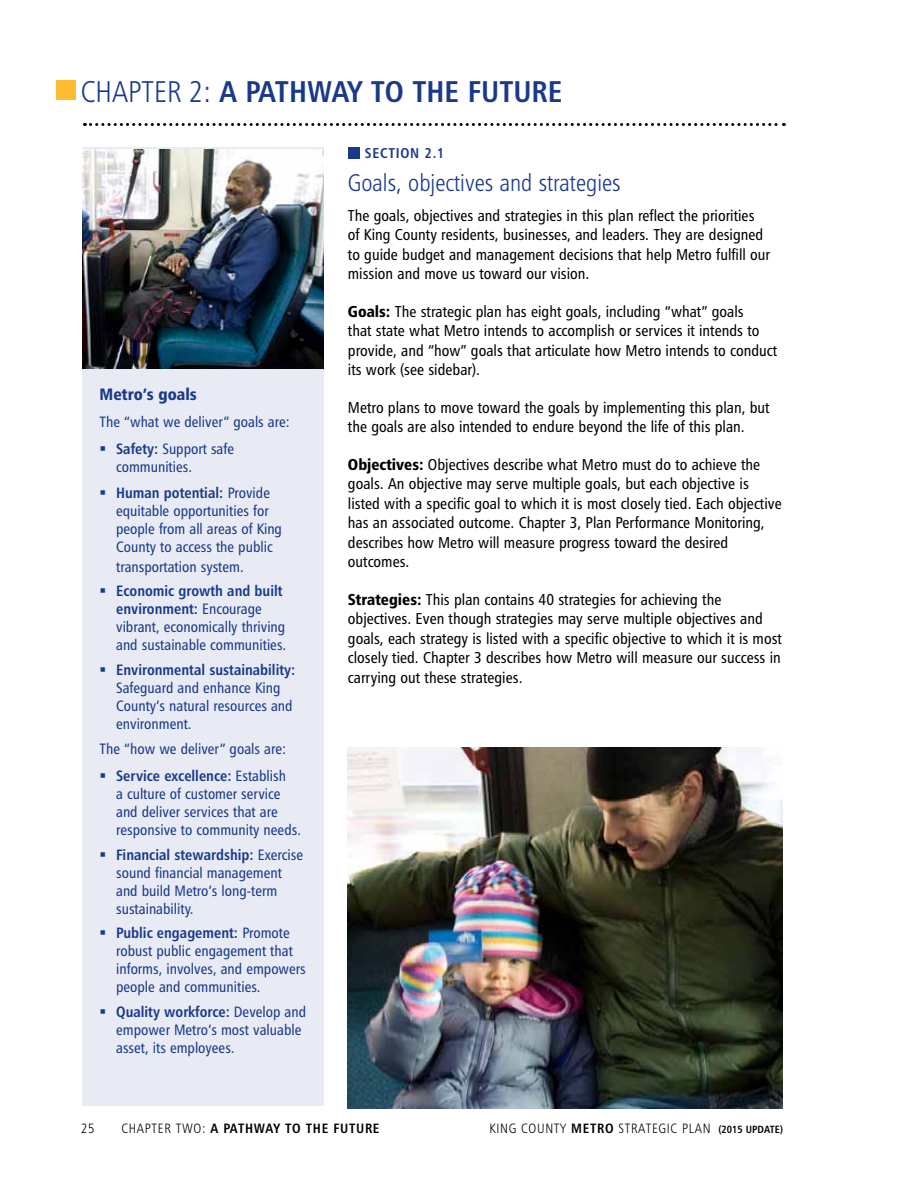
<style>
.page{position:relative;width:918px;height:1188px;background:#fff}
.page>*{position:absolute;margin:0;border:0;box-sizing:border-box;transform-origin:0 0}
.t1{font:30px "Humanist 777 BT Bold Condensed B";color:#19398a}
.t2{font:24px "Humanist 777 BT Light Condensed B";color:#19398a}
.t3{font:16.5px "Humanist 777 BT Black Condensed B";color:#19398a}
.t4{font:15.75px/19.5px "Humanist 777 BT Roman Condensed B";color:#000}
.t5{font:15px/18px "Humanist 777 BT Roman Condensed B";color:#19398a}
.t6{font:15px/18px "Humanist 777 BT Bold Condensed B";color:#19398a;text-align:center}
.t7{font:14.25px "Humanist 777 BT Bold Condensed B";letter-spacing:.05em;color:#19398a}
.t8{font:13.5px "Humanist 777 BT Light Condensed B";letter-spacing:.05em;color:#000}
.t9{font:13.5px "Humanist 777 BT Bold Condensed B";letter-spacing:.05em;color:#000}
.s1{font-family:"Humanist 777 BT Light Condensed B"}
.s2{font-family:"Humanist 777 BT Bold Condensed B"}
.s3{font-family:"Humanist 777 BT Roman Condensed B"}
.s4{font-family:"Humanist 777 BT Black Condensed B"}
.s5{font-family:"Humanist 777 BT Bold Condensed B";font-size:10.5px}
</style>
<div class="page">
<div style="left:348px;top:147px;width:11px;height:11px;background:#19398a"></div>
<img style="left:348px;top:747px;width:435px;height:361px">
<div style="left:82px;top:147px;width:241px;height:958px;background:#e8ebf3"></div>
<svg style="left:84px;top:123px;width:700px;height:3px"></svg>
<div style="left:56px;top:81px;width:20px;height:19px;background:#fdbb30"></div>
<img style="left:82px;top:149px;width:242px;height:219px">
<h1 class="t1" style="left:81px;top:72px;width:483px"><span class="s1">CHAPTER 2:</span> A PATHWAY TO THE FUTURE</h1>
<p class="t3" style="left:100px;top:384px;width:99px">Metro’s goals</p>
<p class="t5" style="left:100px;top:412px;width:192px">The “what we deliver” goals are:</p>
<p class="t5" style="left:116px;top:439px;width:119px;text-indent:-16px">▪ <span class="s2">Safety:</span> Support safe communities.</p>
<p class="t6" style="left:100px;top:484px;width:172px">▪ Human potential: <span class="s3">Provide</span></p>
<p class="t5" style="left:116px;top:502px;width:167px">equitable opportunities for people from all areas of King<br>County to access the public</p>
<p class="t5" style="left:116px;top:557px;width:129px">transportation system.</p>
<p class="t6" style="left:100px;top:582px;width:184px">▪ Economic growth and built environment: <span class="s3">Encourage</span></p>
<p class="t5" style="left:116px;top:618px;width:172px">vibrant, economically thriving and sustainable communities.</p>
<p class="t6" style="left:100px;top:661px;width:197px">▪ Environmental sustainability:</p>
<p class="t5" style="left:116px;top:679px;width:178px">Safeguard and enhance King<br>County’s natural resources and environment.</p>
<p class="t5" style="left:100px;top:739px;width:188px">The “how we deliver” goals are:</p>
<p class="t6" style="left:100px;top:766px;width:188px">▪ Service excellence: <span class="s3">Establish</span></p>
<p class="t5" style="left:116px;top:784px;width:186px">a culture of customer service and deliver services that are responsive to community needs.</p>
<p class="t6" style="left:100px;top:845px;width:205px">▪ Financial stewardship: <span class="s3">Exercise</span></p>
<p class="t5" style="left:116px;top:863px;width:167px">sound financial management and build Metro’s long-term sustainability.</p>
<p class="t6" style="left:100px;top:924px;width:192px">▪ Public engagement: <span class="s3">Promote</span></p>
<p class="t5" style="left:116px;top:942px;width:191px">robust public engagement that informs, involves, and empowers people and communities.</p>
<p class="t6" style="left:100px;top:1003px;width:208px">▪ Quality workforce: <span class="s3">Develop and</span></p>
<p class="t5" style="left:116px;top:1021px;width:187px">empower Metro’s most valuable asset, its employees.</p>
<p class="t7" style="left:365px;top:145px;width:81px">SECTION 2.1</p>
<h2 class="t2" style="left:348px;top:168px;width:274px">Goals, objectives and strategies</h2>
<p class="t4" style="left:348px;top:205px;width:424px">The goals, objectives and strategies in this plan reflect the priorities of King County residents, businesses, and leaders. They are designed to guide budget and management decisions that help Metro fulfill our mission and move us toward our vision.</p>
<p class="t4" style="left:348px;top:301px;width:431px"><span class="s4">Goals:</span> The strategic plan has eight goals, including “what” goals<br>that state what Metro intends to accomplish or services it intends to provide, and “how” goals that articulate how Metro intends to conduct its work (see sidebar).</p>
<p class="t4" style="left:348px;top:397px;width:423px">Metro plans to move toward the goals by implementing this plan, but the goals are also intended to endure beyond the life of this plan.</p>
<p class="t4" style="left:348px;top:454px;width:435px"><span class="s4">Objectives:</span> Objectives describe what Metro must do to achieve the goals. An objective may serve multiple goals, but each objective is listed with a specific goal to which it is most closely tied. Each objective has an associated outcome. Chapter 3, Plan Performance Monitoring, describes how Metro will measure progress toward the desired outcomes.</p>
<p class="t4" style="left:348px;top:589px;width:436px"><span class="s4">Strategies:</span> This plan contains 40 strategies for achieving the objectives. Even though strategies may serve multiple objectives and goals, each strategy is listed with a specific objective to which it is most closely tied. Chapter 3 describes how Metro will measure our success in carrying out these strategies.</p>
<p class="t8" style="left:81px;top:1120px;width:15px">25</p>
<p class="t9" style="left:122px;top:1120px;width:260px"><span class="s1">CHAPTER TWO:</span> A PATHWAY TO THE FUTURE</p>
<p class="t8" style="left:490px;top:1120px;width:295px">KING COUNTY <span class="s2">METRO</span> STRATEGIC PLAN <span class="s5">(2015 UPDATE)</span></p>
</div>
